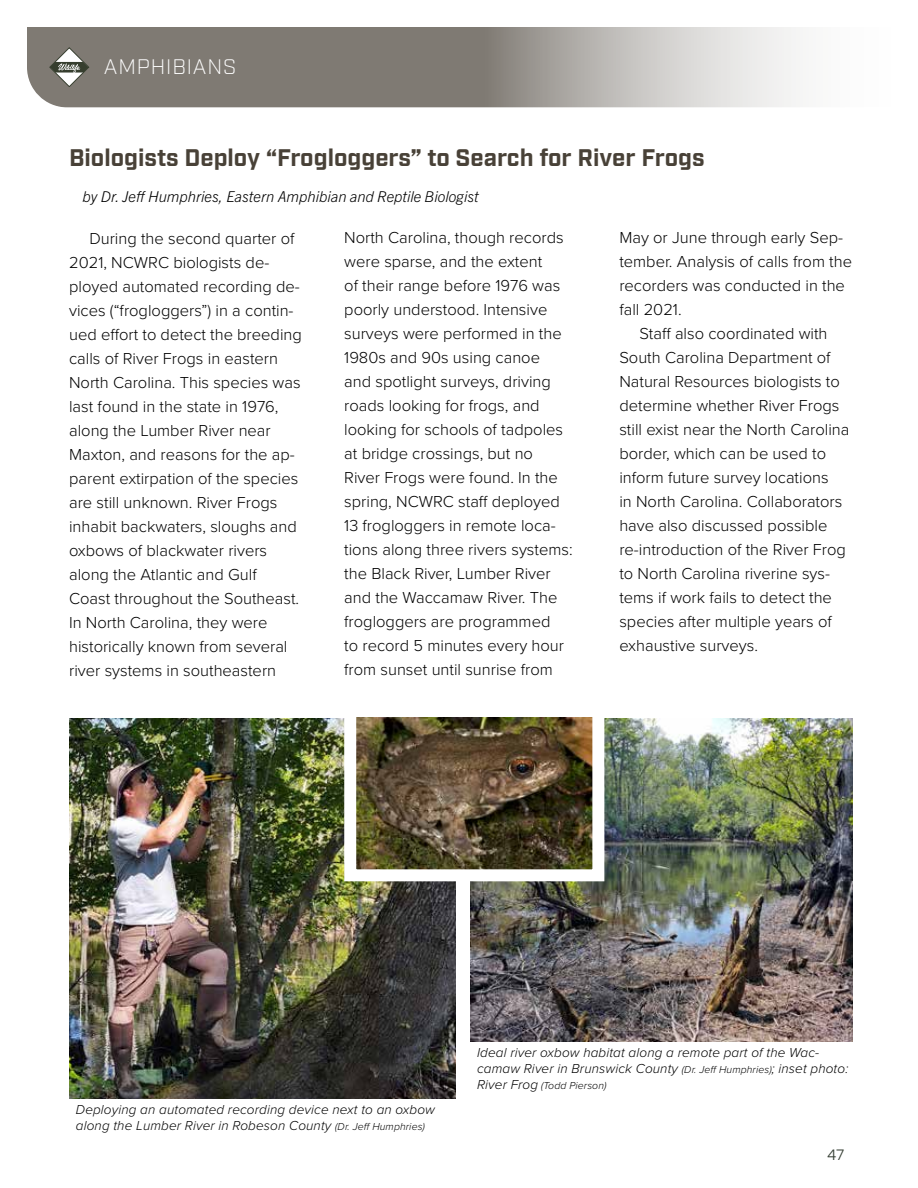
<style>
.page{position:relative;width:918px;height:1188px;background:#fff}
.page>*{position:absolute;margin:0;border:0;box-sizing:border-box;transform-origin:0 0}
.t1{font:700 24px "Industry";color:#484137}
.t2{font:300 21px "Industry";letter-spacing:.04em;color:#fff}
.t3{font:300 16.5px/24px "Proxima Nova";color:#000}
.t4{font:italic 300 15px "Trade Gothic Next LT Pro";color:#000}
.t5{font:15px "Industry";color:#353e33}
.t6{font:italic 300 13.5px/16.2px "Proxima Nova";letter-spacing:.01em;color:#000}
.t7{font:italic 300 10.5px "Proxima Nova";letter-spacing:.01em;color:#000}
.s1{font-size:10.5px}
.s2{font-size:13.5px}
</style>
<div class="page">
<svg style="left:27px;top:27px;width:773px;height:80px;background:#9d9994"></svg>
<svg style="left:50px;top:47px;width:39px;height:40px"></svg>
<img style="left:69px;top:719px;width:386px;height:379px">
<img style="left:470px;top:719px;width:382px;height:322px">
<img style="left:357px;top:718px;width:234px;height:150px">
<div style="left:344px;top:704px;width:260px;height:177px;border:12px solid #fff"></div>
<p class="t2" style="left:104px;top:54px;width:134px">AMPHIBIANS</p>
<h1 class="t1" style="left:69px;top:143px;width:637px">Biologists Deploy “Frogloggers” to Search for River Frogs</h1>
<p class="t4" style="left:83px;top:186px;width:398px">by Dr. Jeff Humphries, Eastern Amphibian and Reptile Biologist</p>
<p class="t3" style="left:69px;top:226px;width:234px;text-indent:20px">During the second quarter of<br>2021, NCWRC biologists de&shy;ployed automated recording de&shy;vices (“frogloggers”) in a contin&shy;ued effort to detect the breeding calls of River Frogs in eastern<br>North Carolina. This species was last found in the state in 1976, along the Lumber River near<br>Maxton, and reasons for the ap&shy;parent extirpation of the species are still unknown. River Frogs inhabit backwaters, sloughs and oxbows of blackwater rivers along the Atlantic and Gulf<br>Coast throughout the Southeast.<br>In North Carolina, they were historically known from several river systems in southeastern</p>
<p class="t3" style="left:344px;top:225px;width:230px">North Carolina, though records were sparse, and the extent<br>of their range before 1976 was poorly understood. Intensive surveys were performed in the<br>1980s and 90s using canoe<br>and spotlight surveys, driving roads looking for frogs, and looking for schools of tadpoles at bridge crossings, but no<br>River Frogs were found. In the spring, NCWRC staff deployed<br>13 frogloggers in remote loca&shy;tions along three rivers systems: the Black River, Lumber River and the Waccamaw River. The frogloggers are programmed<br>to record 5 minutes every hour from sunset until sunrise from</p>
<p class="t3" style="left:619px;top:224px;width:234px">May or June through early Sep&shy;tember. Analysis of calls from the recorders was conducted in the fall 2021.</p>
<p class="t3" style="left:619px;top:320px;width:231px;text-indent:20px">Staff also coordinated with<br>South Carolina Department of<br>Natural Resources biologists to determine whether River Frogs still exist near the North Carolina border, which can be used to inform future survey locations<br>in North Carolina. Collaborators have also discussed possible re-introduction of the River Frog to North Carolina riverine sys&shy;tems if work fails to detect the species after multiple years of exhaustive surveys.</p>
<p class="t6" style="left:76px;top:1101px;width:361px">Deploying an automated recording device next to an oxbow along the Lumber River in Robeson County <span class="s1">(Dr. Jeff Humphries)</span></p>
<p class="t6" style="left:477px;top:1044px;width:373px">Ideal river oxbow habitat along a remote part of the Wac&shy;camaw River in Brunswick County <span class="s1">(Dr. Jeff Humphries)</span>; inset photo:</p>
<p class="t7" style="left:477px;top:1078px;width:131px"><span class="s2">River Frog</span> (Todd Pierson)</p>
<p class="t5" style="left:827px;top:1146px;width:19px">47</p>
</div>
